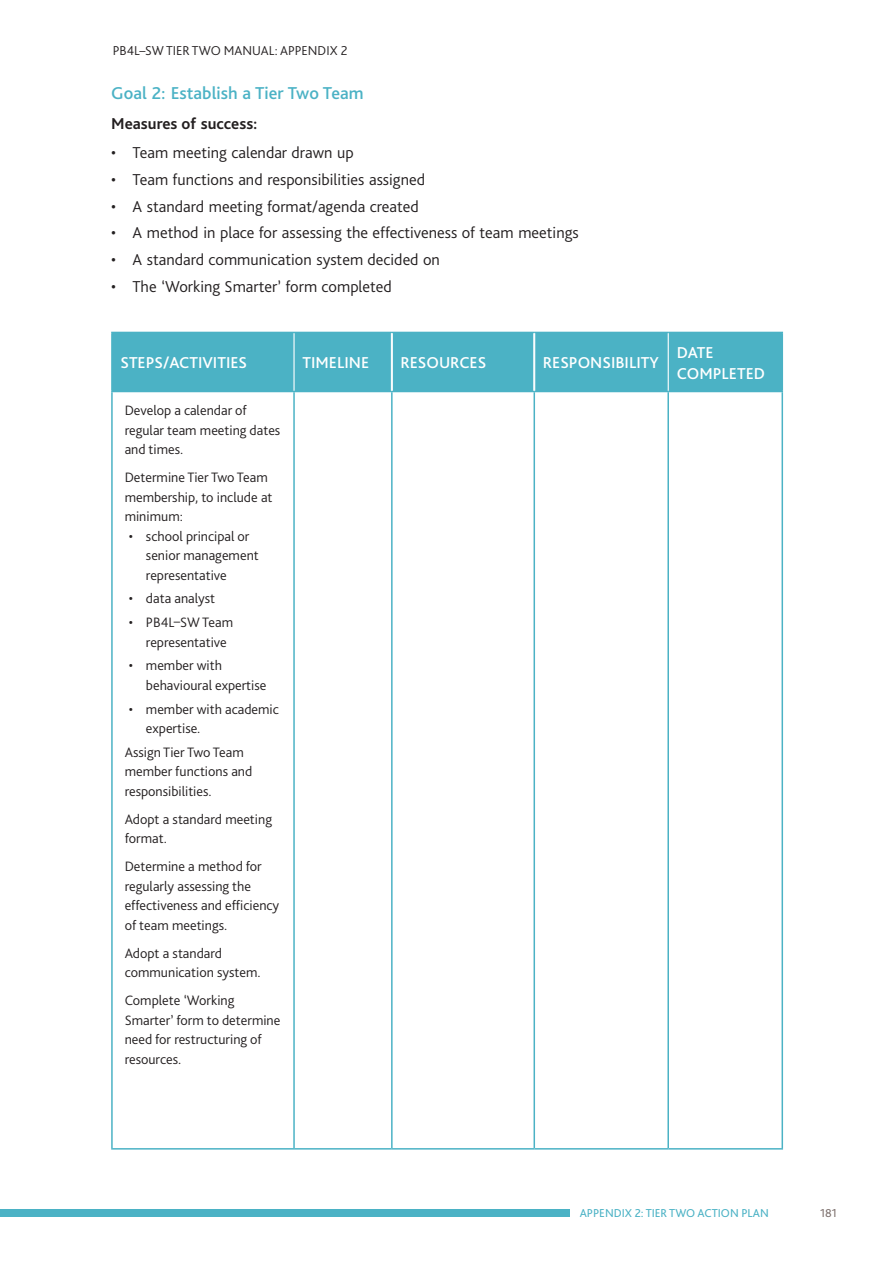
<style>
.page{position:relative;width:893px;height:1263px;background:#fff}
.page>*{position:absolute;margin:0;border:0;box-sizing:border-box;transform-origin:0 0}
.HEADING_FIVE{font:500 18px "Bliss Pro";color:#4bb2c5}
.t1{font:300 16.5px "Bliss Pro";color:#231f20}
.TABLE_HEADING{font:500 16.5px/21px "Bliss Pro";color:#fff}
._01_BODY_TEXT{font:700 16.5px "Bliss Pro";color:#231f20}
.TABLE_TEXT{font:300 14.25px/19.5px "Bliss Pro";color:#231f20}
.t2{font:300 13.5px "Bliss 2";color:#231f20}
.t3{font:12px "Bliss Pro";color:#4bb2c5}
.t4{font:12px "Bliss Pro";color:#7d706d}
</style>
<div class="page">
<div style="left:113px;top:333px;width:668px;height:58px;background:#4bb2c5"></div>
<hr style="left:111px;top:392px;width:2px;height:756px;background:#4bb2c5">
<hr style="left:781px;top:392px;width:2px;height:756px;background:#4bb2c5">
<hr style="left:293px;top:392px;width:2px;height:756px;background:#4bb2c5">
<hr style="left:391px;top:392px;width:2px;height:756px;background:#4bb2c5">
<hr style="left:533px;top:392px;width:2px;height:756px;background:#4bb2c5">
<hr style="left:667px;top:392px;width:2px;height:756px;background:#4bb2c5">
<hr style="left:111px;top:332px;width:183px;height:1px;background:#4bb2c5">
<hr style="left:111px;top:333px;width:2px;height:58px;background:#4bb2c5">
<hr style="left:294px;top:332px;width:98px;height:1px;background:#4bb2c5">
<hr style="left:392px;top:332px;width:142px;height:1px;background:#4bb2c5">
<hr style="left:534px;top:332px;width:134px;height:1px;background:#4bb2c5">
<hr style="left:668px;top:332px;width:115px;height:1px;background:#4bb2c5">
<hr style="left:781px;top:333px;width:2px;height:58px;background:#4bb2c5">
<hr style="left:111px;top:391px;width:183px;height:1px;background:#4bb2c5">
<hr style="left:294px;top:391px;width:98px;height:1px;background:#4bb2c5">
<hr style="left:392px;top:391px;width:142px;height:1px;background:#4bb2c5">
<hr style="left:534px;top:391px;width:134px;height:1px;background:#4bb2c5">
<hr style="left:668px;top:391px;width:115px;height:1px;background:#4bb2c5">
<hr style="left:293px;top:333px;width:2px;height:58px;background:#fff">
<hr style="left:668px;top:333px;width:1px;height:58px;background:#fff">
<hr style="left:391px;top:333px;width:1px;height:58px;background:#fff">
<hr style="left:392px;top:333px;width:1px;height:58px;background:#fff">
<hr style="left:534px;top:333px;width:1px;height:58px;background:#fff">
<hr style="left:111px;top:1148px;width:183px;height:1px;background:#4bb2c5">
<hr style="left:294px;top:1148px;width:98px;height:1px;background:#4bb2c5">
<hr style="left:392px;top:1148px;width:142px;height:1px;background:#4bb2c5">
<hr style="left:534px;top:1148px;width:134px;height:1px;background:#4bb2c5">
<hr style="left:668px;top:1148px;width:115px;height:1px;background:#4bb2c5">
<div style="left:0;top:1209px;width:570px;height:7px;background:#4bb2c5"></div>
<p class="t2" style="left:113px;top:42px;width:236px">PB4L–SW TIER TWO MANUAL: APPENDIX 2</p>
<p class="HEADING_FIVE" style="left:111px;top:82px;width:254px">Goal 2: Establish a Tier Two Team</p>
<p class="_01_BODY_TEXT" style="left:111px;top:113px;width:148px">Measures of success:</p>
<p class="t1" style="left:111px;top:142px;width:244px">• Team meeting calendar drawn up</p>
<p class="t1" style="left:111px;top:169px;width:315px">• Team functions and responsibilities assigned</p>
<p class="t1" style="left:111px;top:196px;width:309px">• A standard meeting format/agenda created</p>
<p class="t1" style="left:111px;top:223px;width:469px">• A method in place for assessing the effectiveness of team meetings</p>
<p class="t1" style="left:111px;top:249px;width:330px">• A standard communication system decided on</p>
<p class="t1" style="left:111px;top:276px;width:282px">• The ‘Working Smarter’ form completed</p>
<p class="TABLE_HEADING" style="left:120px;top:352px;width:128px">STEPS/ACTIVITIES</p>
<p class="TABLE_HEADING" style="left:303px;top:352px;width:68px">TIMELINE</p>
<p class="TABLE_HEADING" style="left:400px;top:352px;width:87px">RESOURCES</p>
<p class="TABLE_HEADING" style="left:543px;top:352px;width:118px">RESPONSIBILITY</p>
<p class="TABLE_HEADING" style="left:677px;top:342px;width:90px">DATE<br>COMPLETED</p>
<p class="TABLE_TEXT" style="left:125px;top:401px;width:157px">Develop a calendar of regular team meeting dates and times.</p>
<p class="TABLE_TEXT" style="left:125px;top:468px;width:149px">Determine Tier Two Team membership, to include at minimum:</p>
<p class="TABLE_TEXT" style="left:146px;top:526px;width:114px;text-indent:-17px">• school principal or senior management representative</p>
<p class="TABLE_TEXT" style="left:129px;top:589px;width:88px">• data analyst</p>
<p class="TABLE_TEXT" style="left:146px;top:613px;width:89px;text-indent:-17px">• PB4L–SW Team representative</p>
<p class="TABLE_TEXT" style="left:146px;top:656px;width:122px;text-indent:-17px">• member with behavioural expertise</p>
<p class="TABLE_TEXT" style="left:146px;top:699px;width:134px;text-indent:-17px">• member with academic expertise.</p>
<p class="TABLE_TEXT" style="left:125px;top:742px;width:129px">Assign Tier Two Team member functions and responsibilities.</p>
<p class="TABLE_TEXT" style="left:125px;top:809px;width:149px">Adopt a standard meeting format.</p>
<p class="TABLE_TEXT" style="left:125px;top:857px;width:156px">Determine a method for regularly assessing the effectiveness and efficiency of team meetings.</p>
<p class="TABLE_TEXT" style="left:125px;top:943px;width:138px">Adopt a standard communication system.</p>
<p class="TABLE_TEXT" style="left:125px;top:991px;width:157px">Complete ‘Working<br>Smarter’ form to determine need for restructuring of resources.</p>
<p class="t3" style="left:580px;top:1206px;width:191px">APPENDIX 2: TIER TWO ACTION PLAN</p>
<p class="t4" style="left:820px;top:1206px;width:18px">181</p>
</div>
